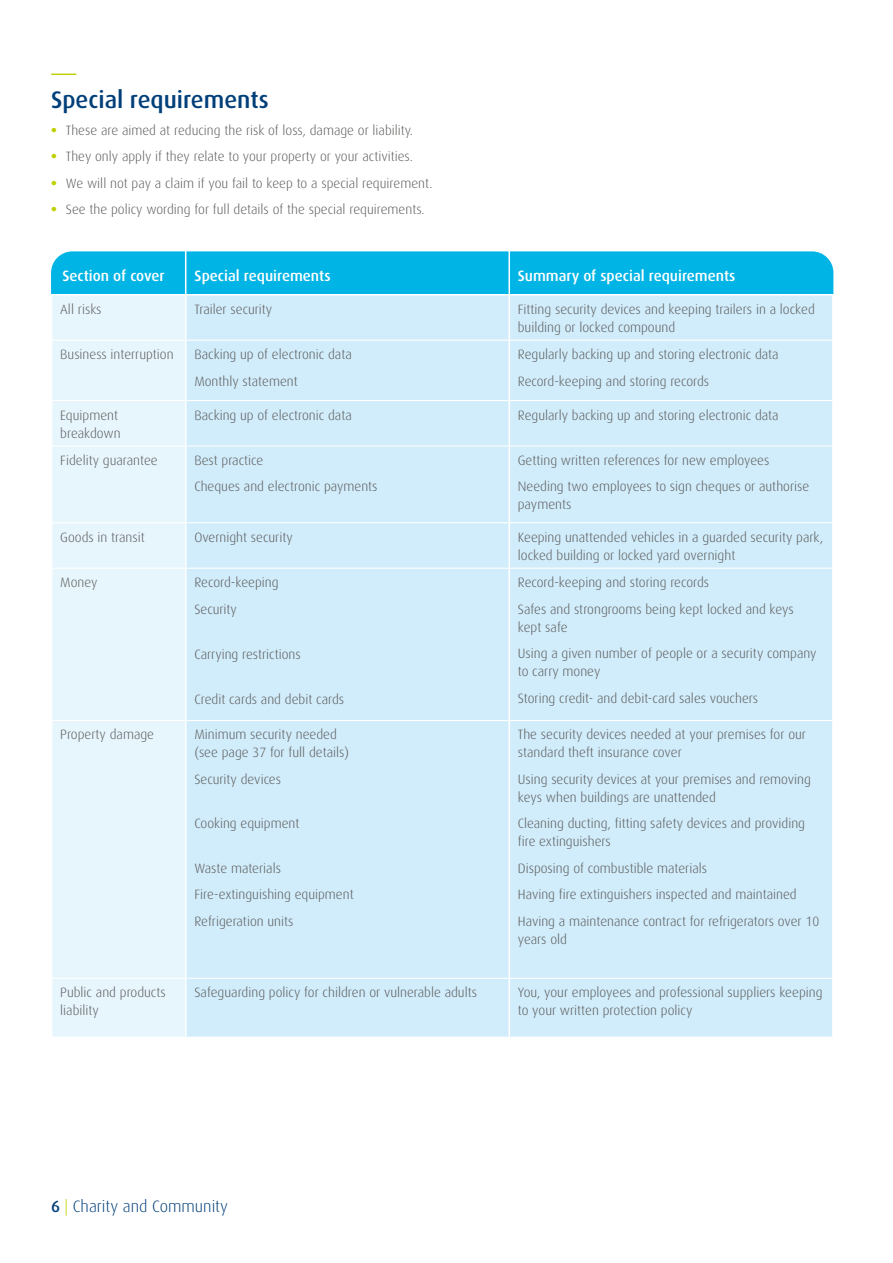
<style>
.page{position:relative;width:893px;height:1263px;background:#fff}
.page>*{position:absolute;margin:0;border:0;box-sizing:border-box;transform-origin:0 0}
.t1{font:500 24px "Dax";color:#003f79}
.t2{font:300 16.5px "Dax";color:#003f79}
.t3{font:500 15px "Dax";color:#fff}
.t4{font:300 13.5px/26.5px "Dax";color:#575756}
.s1{font-weight:800;color:#bed000}
.s2{font-weight:500}
.s3{color:#bed000}
</style>
<div class="page">
<div style="left:51px;top:251px;width:782px;height:43px;background:#00b4e5"></div>
<div style="left:53px;top:295px;width:132px;height:741px;background:#e7f5fd"></div>
<div style="left:187px;top:295px;width:645px;height:741px;background:#d1ecfa"></div>
<hr style="left:53px;top:340px;width:132px;height:1px;background:#fff">
<hr style="left:187px;top:340px;width:322px;height:1px;background:#fff">
<hr style="left:510px;top:340px;width:322px;height:1px;background:#fff">
<hr style="left:53px;top:400px;width:132px;height:1px;background:#fff">
<hr style="left:187px;top:400px;width:322px;height:1px;background:#fff">
<hr style="left:510px;top:400px;width:322px;height:1px;background:#fff">
<hr style="left:53px;top:445px;width:132px;height:2px;background:#fff">
<hr style="left:187px;top:445px;width:322px;height:2px;background:#fff">
<hr style="left:510px;top:445px;width:322px;height:2px;background:#fff">
<hr style="left:53px;top:522px;width:132px;height:1px;background:#fff">
<hr style="left:187px;top:522px;width:322px;height:1px;background:#fff">
<hr style="left:510px;top:522px;width:322px;height:1px;background:#fff">
<hr style="left:53px;top:568px;width:132px;height:1px;background:#fff">
<hr style="left:187px;top:568px;width:322px;height:1px;background:#fff">
<hr style="left:510px;top:568px;width:322px;height:1px;background:#fff">
<hr style="left:53px;top:720px;width:132px;height:1px;background:#fff">
<hr style="left:187px;top:720px;width:322px;height:1px;background:#fff">
<hr style="left:510px;top:720px;width:322px;height:1px;background:#fff">
<hr style="left:53px;top:978px;width:132px;height:1px;background:#fff">
<hr style="left:187px;top:978px;width:322px;height:1px;background:#fff">
<hr style="left:510px;top:978px;width:322px;height:1px;background:#fff">
<hr style="left:509px;top:295px;width:1px;height:45px;background:#fff">
<hr style="left:509px;top:340px;width:1px;height:61px;background:#fff">
<hr style="left:509px;top:401px;width:1px;height:45px;background:#fff">
<hr style="left:509px;top:446px;width:1px;height:77px;background:#fff">
<hr style="left:509px;top:523px;width:1px;height:45px;background:#fff">
<hr style="left:509px;top:568px;width:1px;height:152px;background:#fff">
<hr style="left:509px;top:720px;width:1px;height:258px;background:#fff">
<hr style="left:509px;top:978px;width:1px;height:58px;background:#fff">
<svg style="left:52px;top:74px;width:24px;height:1px"></svg>
<hr style="left:185px;top:244px;width:1px;height:52px;background:#fff">
<hr style="left:509px;top:245px;width:1px;height:52px;background:#fff">
<h1 class="t1" style="left:51px;top:86px;width:219px">Special requirements</h1>
<p class="t4" style="left:51px;top:117px;width:363px"><span class="s1">•</span> These are aimed at reducing the risk of loss, damage or liability.</p>
<p class="t4" style="left:51px;top:143px;width:363px"><span class="s1">•</span> They only apply if they relate to your property or your activities.</p>
<p class="t4" style="left:51px;top:170px;width:383px"><span class="s1">•</span> We will not pay a claim if you fail to keep to a special requirement.</p>
<p class="t4" style="left:51px;top:196px;width:375px"><span class="s1">•</span> See the policy wording for full details of the special requirements.</p>
<p class="t3" style="left:62px;top:267px;width:104px">Section of cover</p>
<p class="t3" style="left:195px;top:267px;width:138px">Special requirements</p>
<p class="t3" style="left:518px;top:267px;width:219px">Summary of special requirements</p>
<p class="t4" style="left:60px;top:296px;width:43px">All risks</p>
<p class="t4" style="left:194px;top:296px;width:79px">Trailer security</p>
<p class="t4" style="left:518px;top:300px;width:298px;line-height:18px">Fitting security devices and keeping trailers in a locked building or locked compound</p>
<p class="t4" style="left:60px;top:341px;width:115px">Business interruption</p>
<p class="t4" style="left:194px;top:341px;width:159px">Backing up of electronic data<br>Monthly statement</p>
<p class="t4" style="left:518px;top:341px;width:262px">Regularly backing up and storing electronic data<br>Record-keeping and storing records</p>
<p class="t4" style="left:60px;top:406px;width:62px;line-height:18px">Equipment breakdown</p>
<p class="t4" style="left:194px;top:402px;width:159px">Backing up of electronic data</p>
<p class="t4" style="left:518px;top:402px;width:262px">Regularly backing up and storing electronic data</p>
<p class="t4" style="left:60px;top:447px;width:99px">Fidelity guarantee</p>
<p class="t4" style="left:194px;top:447px;width:185px">Best practice<br>Cheques and electronic payments</p>
<p class="t4" style="left:518px;top:447px;width:293px">Getting written references for new employees<br>Needing two employees to sign cheques or authorise</p>
<p class="t4" style="left:518px;top:492px;width:55px">payments</p>
<p class="t4" style="left:60px;top:524px;width:86px">Goods in transit</p>
<p class="t4" style="left:194px;top:524px;width:100px">Overnight security</p>
<p class="t4" style="left:518px;top:528px;width:307px;line-height:18px">Keeping unattended vehicles in a guarded security park, locked building or locked yard overnight</p>
<p class="t4" style="left:60px;top:569px;width:39px">Money</p>
<p class="t4" style="left:194px;top:569px;width:86px">Record-keeping<br>Security</p>
<p class="t4" style="left:194px;top:641px;width:108px">Carrying restrictions</p>
<p class="t4" style="left:194px;top:686px;width:151px">Credit cards and debit cards</p>
<p class="t4" style="left:518px;top:569px;width:278px">Record-keeping and storing records<br>Safes and strongrooms being kept locked and keys</p>
<p class="t4" style="left:518px;top:614px;width:300px">kept safe<br>Using a given number of people or a security company</p>
<p class="t4" style="left:518px;top:658px;width:242px">to carry money<br>Storing credit- and debit-card sales vouchers</p>
<p class="t4" style="left:60px;top:722px;width:95px">Property damage</p>
<p class="t4" style="left:194px;top:726px;width:156px;line-height:18px">Minimum security needed (see page 37 for full details)</p>
<p class="t4" style="left:194px;top:766px;width:88px">Security devices</p>
<p class="t4" style="left:194px;top:811px;width:107px">Cooking equipment</p>
<p class="t4" style="left:194px;top:855px;width:161px">Waste materials<br>Fire-extinguishing equipment<br>Refrigeration units</p>
<p class="t4" style="left:518px;top:726px;width:290px;line-height:18px">The security devices needed at your premises for our standard theft insurance cover</p>
<p class="t4" style="left:518px;top:770px;width:295px;line-height:18px">Using security devices at your premises and removing keys when buildings are unattended</p>
<p class="t4" style="left:518px;top:815px;width:289px;line-height:18px">Cleaning ducting, fitting safety devices and providing fire extinguishers</p>
<p class="t4" style="left:518px;top:855px;width:303px">Disposing of combustible materials<br>Having fire extinguishers inspected and maintained<br>Having a maintenance contract for refrigerators over 10</p>
<p class="t4" style="left:518px;top:926px;width:51px">years old</p>
<p class="t4" style="left:60px;top:983px;width:107px;line-height:18px">Public and products liability</p>
<p class="t4" style="left:194px;top:979px;width:284px">Safeguarding policy for children or vulnerable adults</p>
<p class="t4" style="left:518px;top:983px;width:306px;line-height:18px">You, your employees and professional suppliers keeping to your written protection policy</p>
<p class="t2" style="left:51px;top:1197px;width:179px"><span class="s2">6</span> <span class="s3">|</span> Charity and Community</p>
</div>
